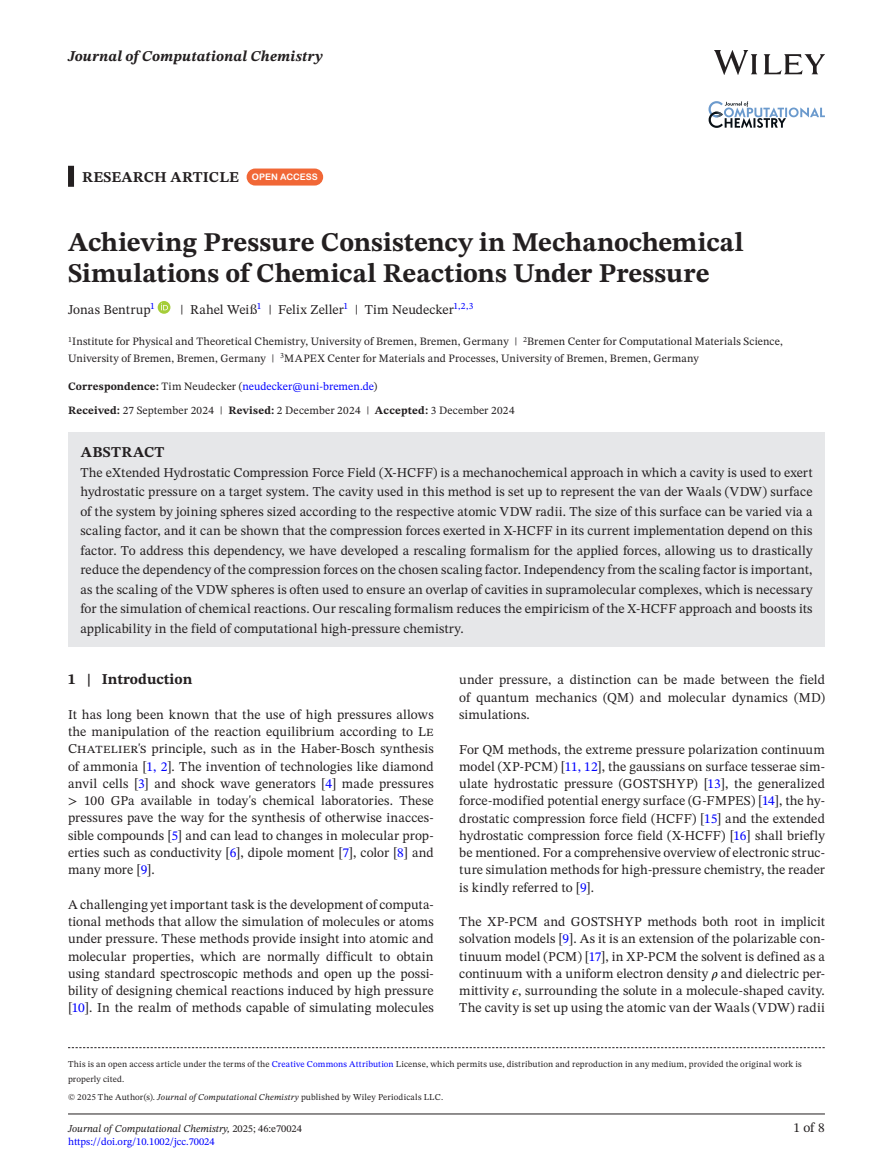
<style>
.page{position:relative;width:893px;height:1174px;background:#fff}
.page>*{position:absolute;margin:0;border:0;box-sizing:border-box;transform-origin:0 0}
.t1{font:700 27px/31.5px "STIX Two Text";color:#231f20}
.t2{font:700 15px "STIX Two Text";letter-spacing:.01em;color:#231f20}
.t3{font:italic 700 15px "STIX Two Text";letter-spacing:.005em;color:#231f20}
.t4{font:13.5px/17.2px "STIX Two Text";letter-spacing:.005em;color:#231f20;text-align:justify}
.t5{font:11.25px/16.5px "STIX Two Text";letter-spacing:.015em;color:#231f20}
.t6{font:italic 10.5px "STIX Two Text";color:#231f20}
.t7{font:10.5px "STIX Two Text";color:#00f}
.t8{font:9px/15px "STIX Two Text";letter-spacing:.025em;color:#231f20}
.s1{font-family:"Arial Rounded MT Bold";font-weight:400;font-size:9px;color:#fff}
.s2{font-weight:700}
.s3{color:#00f}
.s4{font-family:"STIX Math";font-style:italic;color:#000}
.s5{font-style:italic}
.s6{font-style:normal}
</style>
<div class="page">
<hr style="left:68px;top:1113px;width:757px;height:1px;background:#231f20">
<img style="left:714px;top:51px;width:111px;height:23px">
<svg style="left:708px;top:101px;width:117px;height:27px"></svg>
<div style="left:68px;top:166px;width:6px;height:21px;background:#231f20"></div>
<div style="left:68px;top:432px;width:757px;height:42px;background:#e6e7e9"></div>
<div style="left:68px;top:451px;width:757px;height:195px;background:#e6e7e9"></div>
<div style="left:247px;top:168px;width:76px;height:17px;background:#f16736;border-radius:9px"></div>
<svg style="left:158px;top:301px;width:12px;height:13px"></svg>
<svg style="left:161px;top:303px;width:7px;height:7px"></svg>
<svg style="left:68px;top:1047px;width:757px;height:1px"></svg>
<p class="t3" style="left:68px;top:46px;width:256px">Journal of Computational Chemistry</p>
<p class="t2" style="left:82px;top:166px;width:237px">RESEARCH ARTICLE <span class="s1">OPEN ACCESS</span></p>
<h1 class="t1" style="left:68px;top:227px;width:677px">Achieving Pressure Consistency in Mechanochemical<br>Simulations of Chemical Reactions Under Pressure</h1>
<p class="t4" style="left:68px;top:300px;width:88px">Jonas Bentrup<sup>1</sup></p>
<p class="t4" style="left:180px;top:300px;width:295px">| Rahel Weiß<sup>1</sup> | Felix Zeller<sup>1</sup> | Tim Neudecker<sup>1,2,3</sup></p>
<p class="t5" style="left:68px;top:333px;width:716px"><sup>1</sup>Institute for Physical and Theoretical Chemistry, University of Bremen, Bremen, Germany | <sup>2</sup>Bremen Center for Computational Materials Science,<br>University of Bremen, Bremen, Germany | <sup>3</sup>MAPEX Center for Materials and Processes, University of Bremen, Bremen, Germany</p>
<p class="t5" style="left:68px;top:374px;width:448px;line-height:24px"><span class="s2">Correspondence:</span> Tim Neudecker (<span class="s3">neudecker@uni-bremen.de</span>)<br><span class="s2">Received:</span> 27 September 2024 | <span class="s2">Revised:</span> 2 December 2024 | <span class="s2">Accepted:</span> 3 December 2024</p>
<p class="t2" style="left:81px;top:441px;width:85px">ABSTRACT</p>
<p class="t4" style="left:80px;top:462px;width:734px;line-height:19.5px">The eXtended Hydrostatic Compression Force Field (X-HCFF) is a mechanochemical approach in which a cavity is used to exert hydrostatic pressure on a target system. The cavity used in this method is set up to represent the van der Waals (VDW) surface of the system by joining spheres sized according to the respective atomic VDW radii. The size of this surface can be varied via a scaling factor, and it can be shown that the compression forces exerted in X-HCFF in its current implementation depend on this factor. To address this dependency, we have developed a rescaling formalism for the applied forces, allowing us to drastically reduce the dependency of the compression forces on the chosen scaling factor. Independency from the scaling factor is important, as the scaling of the VDW spheres is often used to ensure an overlap of cavities in supramolecular complexes, which is necessary for the simulation of chemical reactions. Our rescaling formalism reduces the empiricism of the X-HCFF approach and boosts its applicability in the field of computational high-pressure chemistry.</p>
<p class="t2" style="left:68px;top:668px;width:126px">1 | Introduction</p>
<p class="t4" style="left:68px;top:705px;width:367px">It has long been known that the use of high pressures allows the manipulation of the reaction equilibrium according to Le Chatelier's principle, such as in the Haber-Bosch synthesis of ammonia [<span class="s3">1, 2</span>]. The invention of technologies like diamond anvil cells [<span class="s3">3</span>] and shock wave generators [<span class="s3">4</span>] made pressures &gt; 100 GPa available in today's chemical laboratories. These pressures pave the way for the synthesis of otherwise inacces&shy;sible compounds [<span class="s3">5</span>] and can lead to changes in molecular prop&shy;erties such as conductivity [<span class="s3">6</span>], dipole moment [<span class="s3">7</span>], color [<span class="s3">8</span>] and many more [<span class="s3">9</span>].</p>
<p class="t4" style="left:68px;top:895px;width:367px">A challenging yet important task is the development of computa&shy;tional methods that allow the simulation of molecules or atoms under pressure. These methods provide insight into atomic and molecular properties, which are normally difficult to obtain using standard spectroscopic methods and open up the possi&shy;bility of designing chemical reactions induced by high pressure [<span class="s3">10</span>]. In the realm of methods capable of simulating molecules</p>
<p class="t4" style="left:459px;top:671px;width:367px">under pressure, a distinction can be made between the field of quantum mechanics (QM) and molecular dynamics (MD) simulations.</p>
<p class="t4" style="left:459px;top:740px;width:367px">For QM methods, the extreme pressure polarization continuum model (XP-PCM) [<span class="s3">11, 12</span>], the gaussians on surface tesserae sim&shy;ulate hydrostatic pressure (GOSTSHYP) [<span class="s3">13</span>], the generalized force-modified potential energy surface (G-FMPES) [<span class="s3">14</span>], the hy&shy;drostatic compression force field (HCFF) [<span class="s3">15</span>] and the extended hydrostatic compression force field (X-HCFF) [<span class="s3">16</span>] shall briefly be mentioned. For a comprehensive overview of electronic struc&shy;ture simulation methods for high-pressure chemistry, the reader is kindly referred to [<span class="s3">9</span>].</p>
<p class="t4" style="left:459px;top:913px;width:367px">The XP-PCM and GOSTSHYP methods both root in implicit solvation models [<span class="s3">9</span>]. As it is an extension of the polarizable con&shy;tinuum model (PCM) [<span class="s3">17</span>], in XP-PCM the solvent is defined as a continuum with a uniform electron density <span class="s4">𝜌</span> and dielectric per&shy;mittivity <span class="s4">𝜖</span>, surrounding the solute in a molecule-shaped cavity.<br>The cavity is set up using the atomic van der Waals (VDW) radii</p>
<p class="t8" style="left:68px;top:1056px;width:735px">This is an open access article under the terms of the <span class="s3">Creative Commons Attribution</span> License, which permits use, distribution and reproduction in any medium, provided the original work is properly cited.</p>
<p class="t8" style="left:68px;top:1089px;width:377px">© 2025 The Author(s). <span class="s5">Journal of Computational Chemistry</span> published by Wiley Periodicals LLC.</p>
<p class="t6" style="left:68px;top:1121px;width:235px">Journal of Computational Chemistry, <span class="s6">2025; 46:e70024</span></p>
<p class="t4" style="left:793px;top:1119px;width:33px">1 of 8</p>
<p class="t7" style="left:68px;top:1134px;width:148px">https://doi.org/10.1002/jcc.70024</p>
</div>
